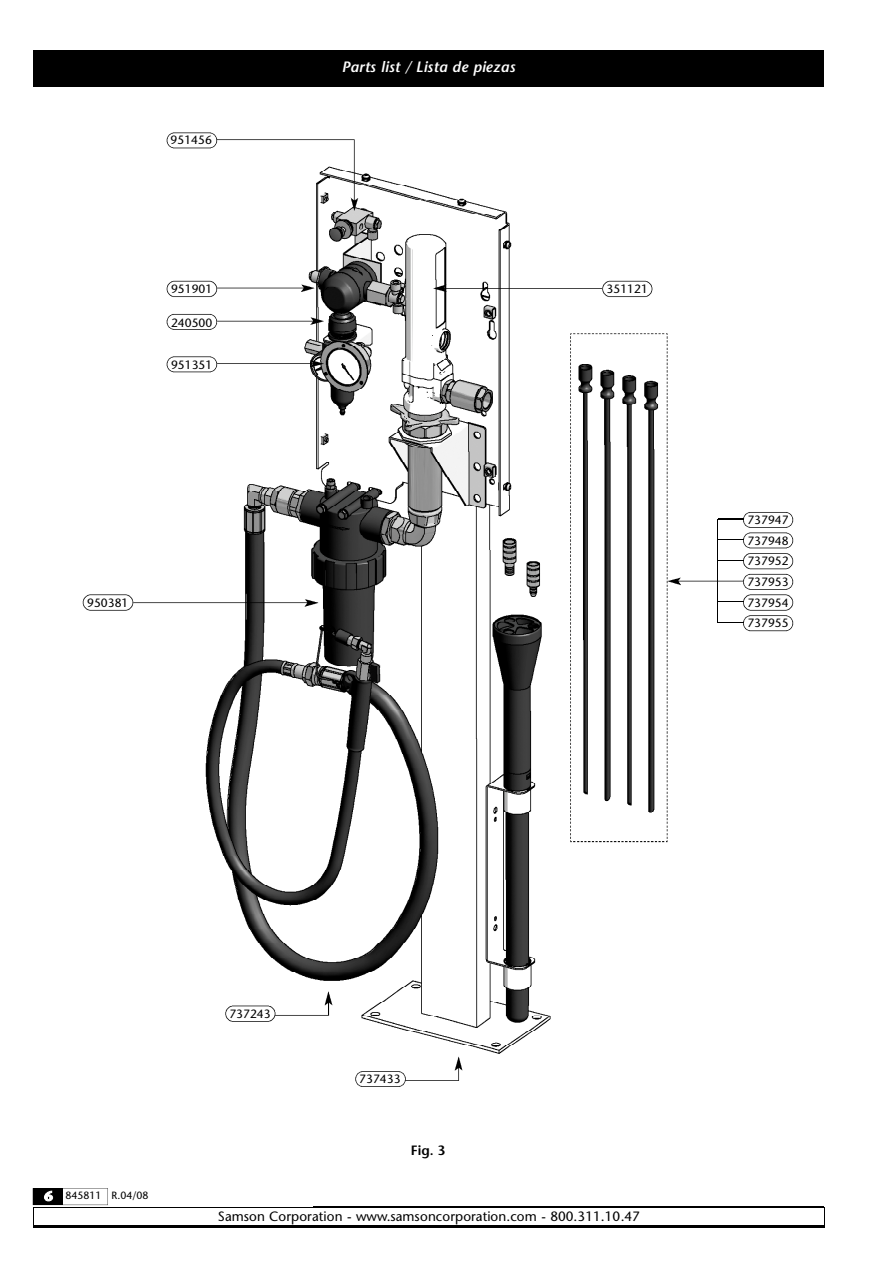
<style>
.page{position:relative;width:893px;height:1263px;background:#fff}
.page>*{position:absolute;margin:0;border:0;box-sizing:border-box;transform-origin:0 0}
.t1{font:italic 600 15px "Stone Sans Std";color:#fff}
.t2{font:500 13.5px "Stone Sans Std";color:#000}
.t3{font:600 13.5px "Stone Sans Std";color:#000}
.t4{font:500 12px/20.7px "Stone Sans Std";color:#000;text-align:justify}
.t5{font:500 10.5px "Stone Sans Std";color:#000}
.s1{font-weight:700;font-size:13.5px;color:#fff}
</style>
<div class="page">
<hr style="left:33px;top:1225px;width:791px;height:3px;background:#000">
<hr style="left:33px;top:1207px;width:791px;height:1px;background:#000">
<svg style="left:824px;top:1207px;width:1px;height:21px"></svg>
<svg style="left:33px;top:1188px;width:75px;height:37px"></svg>
<hr style="left:313px;top:1206px;width:511px;height:1px;background:#000">
<div style="left:33px;top:50px;width:791px;height:36px;background:#000"></div>
<img style="left:166px;top:138px;width:502px;height:933px">
<svg style="left:167px;top:132px;width:191px;height:79px"></svg>
<svg style="left:167px;top:314px;width:157px;height:16px"></svg>
<svg style="left:167px;top:356px;width:157px;height:16px"></svg>
<svg style="left:167px;top:281px;width:147px;height:16px"></svg>
<svg style="left:83px;top:594px;width:235px;height:17px"></svg>
<svg style="left:668px;top:512px;width:125px;height:119px"></svg>
<svg style="left:433px;top:281px;width:219px;height:16px"></svg>
<svg style="left:225px;top:991px;width:107px;height:31px"></svg>
<svg style="left:355px;top:1057px;width:107px;height:30px"></svg>
<hr style="left:717px;top:519px;width:1px;height:103px;background:#000">
<svg style="left:570px;top:333px;width:97px;height:509px"></svg>
<p class="t4" style="left:171px;top:131px;width:43px">951456</p>
<p class="t4" style="left:171px;top:280px;width:43px">951901</p>
<p class="t4" style="left:171px;top:313px;width:43px">240500</p>
<p class="t4" style="left:171px;top:356px;width:43px">951351</p>
<p class="t4" style="left:87px;top:594px;width:43px">950381</p>
<p class="t1" style="left:342px;top:61px;width:175px">Parts list / Lista de piezas</p>
<p class="t4" style="left:607px;top:280px;width:43px">351121</p>
<p class="t4" style="left:747px;top:511px;width:43px">737947</p>
<p class="t4" style="left:747px;top:532px;width:43px">737948</p>
<p class="t4" style="left:747px;top:552px;width:43px">737952<br>737953<br>737954<br>737955</p>
<p class="t5" style="left:44px;top:1191px;width:106px"><span class="s1">6</span> 845811 R.04/08</p>
<p class="t4" style="left:229px;top:1005px;width:43px">737243</p>
<p class="t4" style="left:359px;top:1070px;width:43px">737433</p>
<p class="t3" style="left:411px;top:1145px;width:36px">Fig. 3</p>
<p class="t2" style="left:218px;top:1211px;width:424px">Samson Corporation - www.samsoncorporation.com - 800.311.10.47</p>
</div>
